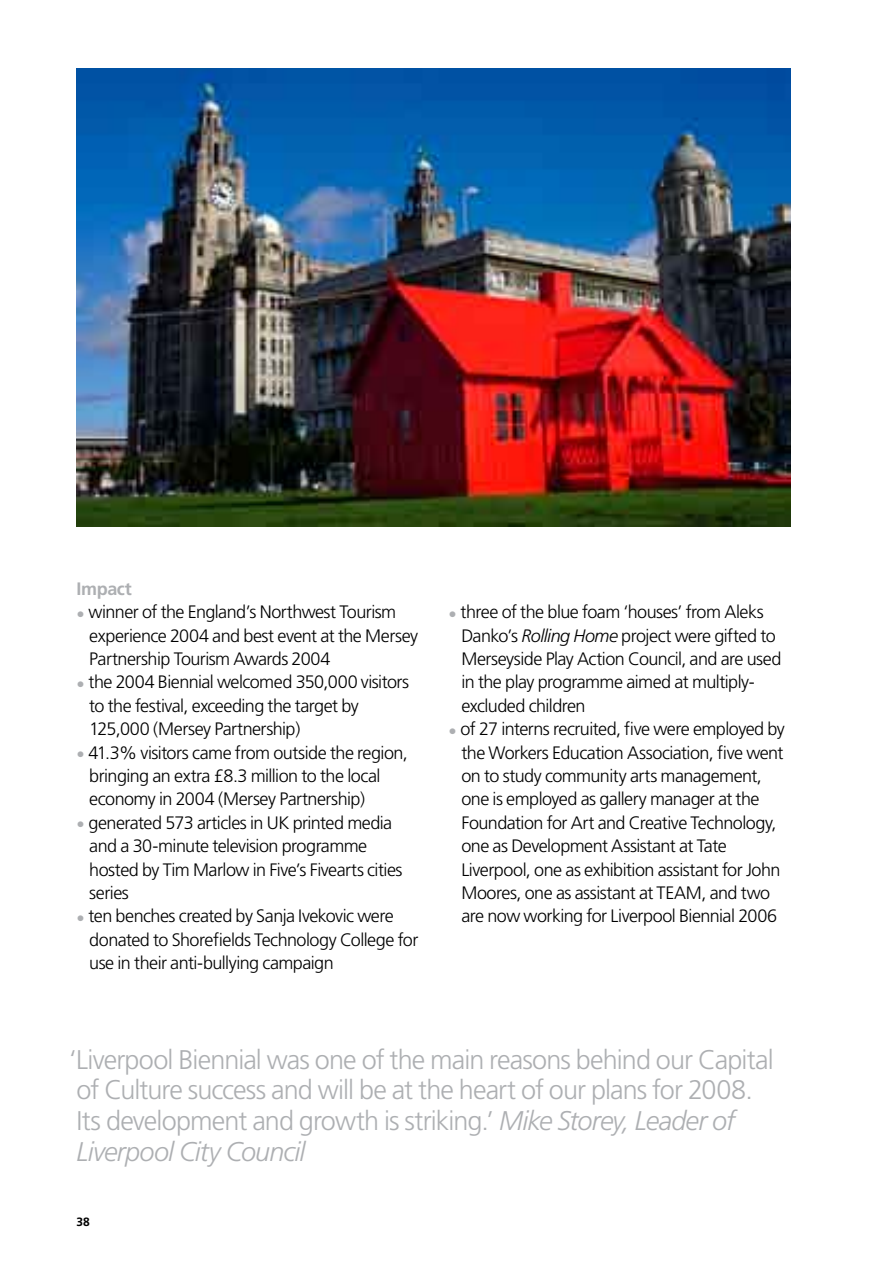
<style>
.page{position:relative;width:893px;height:1263px;background:#fff}
.page>*{position:absolute;margin:0;border:0;box-sizing:border-box;transform-origin:0 0}
.t1{font:300 27px/30.8px "Frutiger";letter-spacing:-.035em;color:#adafb2}
.t2{font:300 18px/23.4px "Frutiger";letter-spacing:-.03em;color:#000}
.t3{font:700 18px "Frutiger";letter-spacing:-.025em;color:#adafb2}
.t4{font:700 12px "Frutiger";color:#000}
.s1{font-style:italic}
</style>
<div class="page">
<img style="left:77px;top:68px;width:714px;height:459px">
<p class="t3" style="left:77px;top:578px;width:57px">Impact</p>
<p class="t2" style="left:89px;top:601px;width:330px;text-indent:-13px"><sub>•</sub> winner of the England’s Northwest Tourism experience 2004 and best event at the Mersey<br>Partnership Tourism Awards 2004</p>
<p class="t2" style="left:89px;top:671px;width:321px;text-indent:-13px"><sub>•</sub> the 2004 Biennial welcomed 350,000 visitors to the festival, exceeding the target by<br>125,000 (Mersey Partnership)</p>
<p class="t2" style="left:89px;top:741px;width:320px;text-indent:-13px"><sub>•</sub> 41.3% visitors came from outside the region, bringing an extra £8.3 million to the local economy in 2004 (Mersey Partnership)</p>
<p class="t2" style="left:89px;top:811px;width:315px;text-indent:-13px"><sub>•</sub> generated 573 articles in UK printed media and a 30-minute television programme hosted by Tim Marlow in Five’s Fivearts cities series</p>
<p class="t2" style="left:89px;top:905px;width:331px;text-indent:-13px"><sub>•</sub> ten benches created by Sanja Ivekovic were donated to Shorefields Technology College for use in their anti-bullying campaign</p>
<p class="t2" style="left:461px;top:601px;width:322px;text-indent:-13px"><sub>•</sub> three of the blue foam ‘houses’ from Aleks Danko’s <span class="s1">Rolling Home</span> project were gifted to Merseyside Play Action Council, and are used in the play programme aimed at multiply&shy;excluded children</p>
<p class="t2" style="left:461px;top:718px;width:325px;text-indent:-13px"><sub>•</sub> of 27 interns recruited, five were employed by the Workers Education Association, five went on to study community arts management, one is employed as gallery manager at the Foundation for Art and Creative Technology, one as Development Assistant at Tate Liverpool, one as exhibition assistant for John Moores, one as assistant at TEAM, and two are now working for Liverpool Biennial 2006</p>
<h1 class="t1" style="left:69px;top:1044px;width:706px">‘Liverpool Biennial was one of the main reasons behind our Capital of Culture success and will be at the heart of our plans for 2008.<br>Its development and growth is striking.’ <span class="s1">Mike Storey, Leader of Liverpool City Council</span></h1>
<p class="t4" style="left:77px;top:1215px;width:14px">38</p>
</div>
